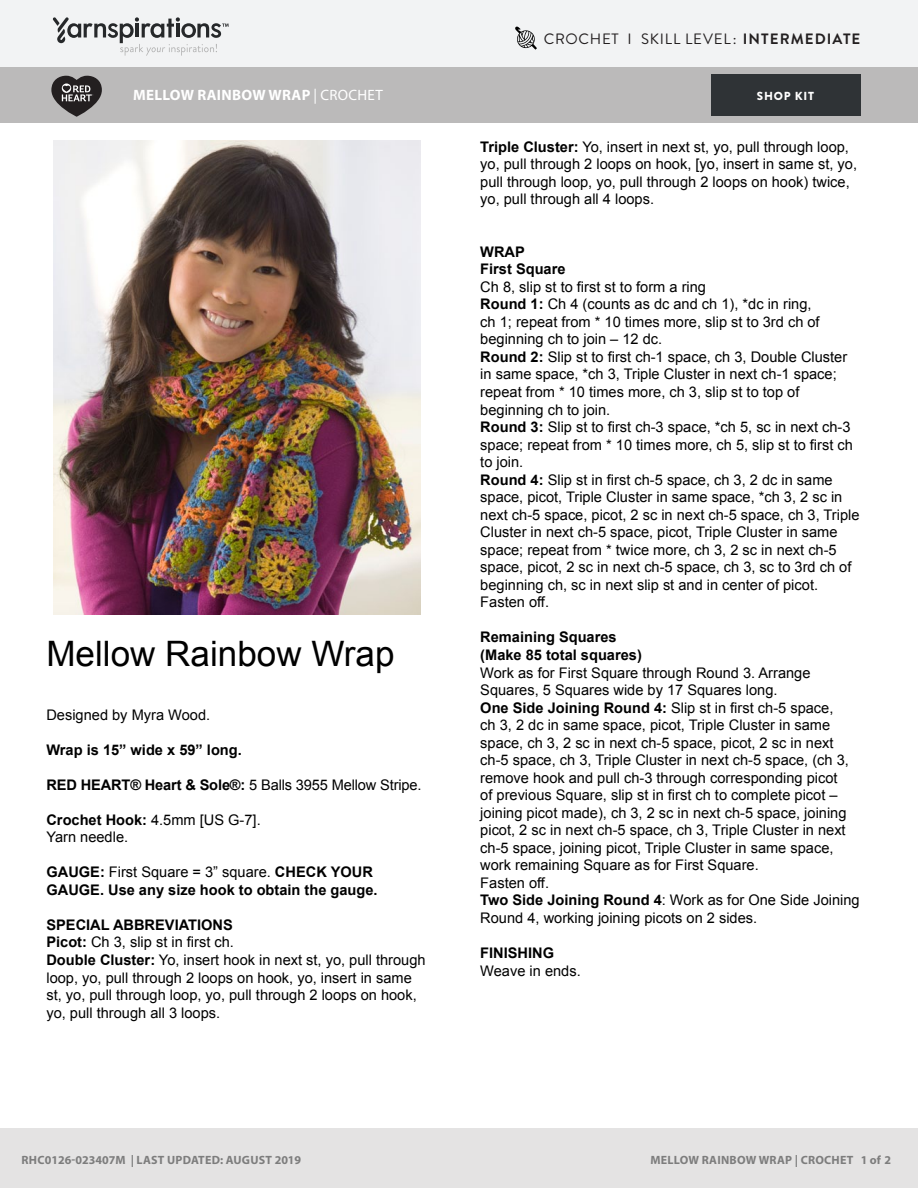
<style>
.page{position:relative;width:918px;height:1188px;background:#fff}
.page>*{position:absolute;margin:0;border:0;box-sizing:border-box;transform-origin:0 0}
.t1{font:35.1px "Arial";color:#000}
.Skill_Level{font:15px "Brandon Grotesque";letter-spacing:.05em;color:#231f20}
.Pattern_Title{font:700 15px "Myriad Pro";letter-spacing:.02em;color:#fff}
.t2{font:14.55px/17.5px "Arial";color:#000}
.t3{font:700 14.55px/17.5px "Arial";color:#000}
.t4{font:700 12px "Myriad Pro";letter-spacing:.02em;color:#7d7d7d}
.t5{font:900 11.7px "Brandon Grotesque";letter-spacing:.065em;color:#fff}
.s1{font-weight:700}
.s2{font-weight:400}
</style>
<div class="page">
<div style="left:0;top:0;width:918px;height:68px;background:#f2f3f4"></div>
<div style="left:0;top:68px;width:918px;height:55px;background:#bbbaba"></div>
<svg style="left:53px;top:17px;width:176px;height:39px"></svg>
<div style="left:711px;top:74px;width:150px;height:42px;background:#2f3336"></div>
<svg style="left:51px;top:76px;width:51px;height:41px"></svg>
<div style="left:0;top:1128px;width:918px;height:60px;background:#e4e3e3"></div>
<img style="left:54px;top:141px;width:366px;height:473px">
<svg style="left:515px;top:26px;width:22px;height:24px"></svg>
<p class="Skill_Level" style="left:544px;top:29px;width:318px">CROCHET I SKILL LEVEL: <span class="s1">INTERMEDIATE</span></p>
<p class="Pattern_Title" style="left:133px;top:85px;width:251px">MELLOW RAINBOW WRAP <span class="s2">| CROCHET</span></p>
<p class="t5" style="left:757px;top:88px;width:59px">SHOP KIT</p>
<p class="t1" style="left:46px;top:634px;width:350px">Mellow Rainbow Wrap</p>
<p class="t2" style="left:46px;top:706px;width:165px">Designed by Myra Wood.</p>
<p class="t3" style="left:46px;top:741px;width:197px">Wrap is 15” wide x 59” long.</p>
<p class="t2" style="left:46px;top:776px;width:377px"><span class="s1">RED HEART® Heart &amp; Sole®:</span> 5 Balls 3955 Mellow Stripe.</p>
<p class="t2" style="left:46px;top:811px;width:216px"><span class="s1">Crochet Hook:</span> 4.5mm [US G-7].<br>Yarn needle.</p>
<p class="t3" style="left:46px;top:863px;width:333px">GAUGE: <span class="s2">First Square = 3” square.</span> CHECK YOUR<br>GAUGE. Use any size hook to obtain the gauge.</p>
<p class="t2" style="left:46px;top:916px;width:381px"><span class="s1">SPECIAL ABBREVIATIONS<br>Picot:</span> Ch 3, slip st in first ch.<br><span class="s1">Double Cluster:</span> Yo, insert hook in next st, yo, pull through loop, yo, pull through 2 loops on hook, yo, insert in same st, yo, pull through loop, yo, pull through 2 loops on hook, yo, pull through all 3 loops.</p>
<p class="t2" style="left:480px;top:138px;width:378px"><span class="s1">Triple Cluster:</span> Yo, insert in next st, yo, pull through loop, yo, pull through 2 loops on hook, [yo, insert in same st, yo, pull through loop, yo, pull through 2 loops on hook) twice, yo, pull through all 4 loops.</p>
<p class="t2" style="left:480px;top:243px;width:381px"><span class="s1">WRAP<br>First Square<br></span>Ch 8, slip st to first st to form a ring<br><span class="s1">Round 1:</span> Ch 4 (counts as dc and ch 1), *dc in ring,<br>ch 1; repeat from * 10 times more, slip st to 3rd ch of beginning ch to join – 12 dc.<br><span class="s1">Round 2:</span> Slip st to first ch-1 space, ch 3, Double Cluster in same space, *ch 3, Triple Cluster in next ch-1 space; repeat from * 10 times more, ch 3, slip st to top of beginning ch to join.<br><span class="s1">Round 3:</span> Slip st to first ch-3 space, *ch 5, sc in next ch-3 space; repeat from * 10 times more, ch 5, slip st to first ch to join.<br><span class="s1">Round 4:</span> Slip st in first ch-5 space, ch 3, 2 dc in same space, picot, Triple Cluster in same space, *ch 3, 2 sc in next ch-5 space, picot, 2 sc in next ch-5 space, ch 3, Triple Cluster in next ch-5 space, picot, Triple Cluster in same space; repeat from * twice more, ch 3, 2 sc in next ch-5 space, picot, 2 sc in next ch-5 space, ch 3, sc to 3rd ch of beginning ch, sc in next slip st and in center of picot.<br>Fasten off.</p>
<p class="t2" style="left:480px;top:629px;width:381px"><span class="s1">Remaining Squares<br>(Make 85 total squares)<br></span>Work as for First Square through Round 3. Arrange Squares, 5 Squares wide by 17 Squares long.<br><span class="s1">One Side Joining Round 4:</span> Slip st in first ch-5 space,<br>ch 3, 2 dc in same space, picot, Triple Cluster in same space, ch 3, 2 sc in next ch-5 space, picot, 2 sc in next ch-5 space, ch 3, Triple Cluster in next ch-5 space, (ch 3, remove hook and pull ch-3 through corresponding picot<br>of previous Square, slip st in first ch to complete picot – joining picot made), ch 3, 2 sc in next ch-5 space, joining picot, 2 sc in next ch-5 space, ch 3, Triple Cluster in next ch-5 space, joining picot, Triple Cluster in same space, work remaining Square as for First Square.<br>Fasten off.<br><span class="s1">Two Side Joining Round 4</span>: Work as for One Side Joining Round 4, working joining picots on 2 sides.</p>
<p class="t2" style="left:480px;top:944px;width:102px"><span class="s1">FINISHING<br></span>Weave in ends.</p>
<p class="t4" style="left:22px;top:1152px;width:281px">RHC0126-023407M | LAST UPDATED: AUGUST 2019</p>
<p class="t4" style="left:650px;top:1152px;width:242px">MELLOW RAINBOW WRAP | CROCHET 1 of 2</p>
</div>
